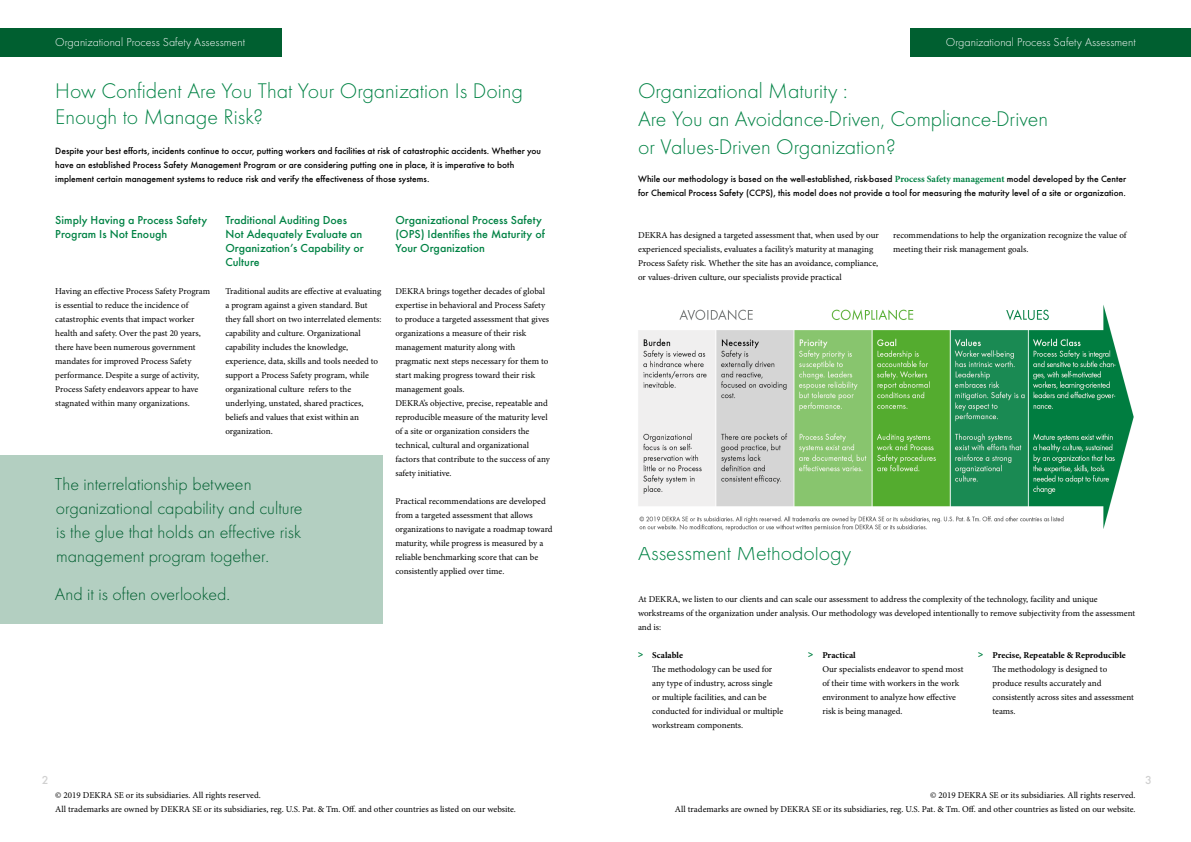
<style>
.page{position:relative;width:1191px;height:842px;background:#fff}
.page>*{position:absolute;margin:0;border:0;box-sizing:border-box;transform-origin:0 0}
._02_headline_24pt_26{font:300 22px/26px "Futura";color:#008244}
.Content_BOX_Green{font:300 18px/24px "Futura";color:#005f30}
._04_subhead_12pt_14p{font:500 12px/14px "Futura";color:#008244}
.t1{font:300 12px "Futura";color:#fff}
.t2{font:500 12px "Futura";color:#d0d0d0}
._03_introduction_9_5{font:500 9.5px/14px "Futura";color:#000}
._05_copy_9pt_14pt{font:9px/14px "Minion Pro";color:#000}
.s1{font-family:"Minion Pro";font-weight:700;color:#008244}
.s2{font-family:"Futura";font-weight:500;font-size:10px;color:#008244}
.s3{font-weight:700}
</style>
<div class="page">
<div style="left:0;top:28px;width:281px;height:29px;background:#005f30"></div>
<div style="left:910px;top:28px;width:281px;height:29px;background:#005f30"></div>
<div style="left:0;top:456px;width:382px;height:168px;background:#b3cfc1"></div>
<img style="left:638px;top:305px;width:496px;height:226px">
<h3 class="t1" style="left:55px;top:35px;width:191px">Organizational Process Safety Assessment</h3>
<h3 class="t1" style="left:946px;top:35px;width:191px">Organizational Process Safety Assessment</h3>
<p class="_02_headline_24pt_26" style="left:55px;top:77px;width:469px">How Confident Are You That Your Organization Is Doing<br>Enough to Manage Risk?</p>
<p class="_03_introduction_9_5" style="left:55px;top:143px;width:487px">Despite your best efforts, incidents continue to occur, putting workers and facilities at risk of catastrophic accidents. Whether you have an established Process Safety Management Program or are considering putting one in place, it is imperative to both implement certain management systems to reduce risk and verify the effectiveness of those systems.</p>
<p class="_04_subhead_12pt_14p" style="left:55px;top:212px;width:153px">Simply Having a Process Safety<br>Program Is Not Enough</p>
<p class="_05_copy_9pt_14pt" style="left:55px;top:285px;width:156px">Having an effective Process Safety Program is essential to reduce the incidence of catastrophic events that impact worker health and safety. Over the past 20 years, there have been numerous government mandates for improved Process Safety performance. Despite a surge of activity, Process Safety endeavors appear to have stagnated within many organizations.</p>
<p class="_04_subhead_12pt_14p" style="left:225px;top:212px;width:140px">Traditional Auditing Does<br>Not Adequately Evaluate an<br>Organization’s Capability or<br>Culture</p>
<p class="_05_copy_9pt_14pt" style="left:225px;top:285px;width:158px">Traditional audits are effective at evaluating a program against a given standard. But they fall short on two interrelated elements: capability and culture. Organizational capability includes the knowledge, experience, data, skills and tools needed to support a Process Safety program, while organizational culture refers to the underlying, unstated, shared practices, beliefs and values that exist within an organization.</p>
<p class="Content_BOX_Green" style="left:55px;top:471px;width:249px">The interrelationship between organizational capability and culture is the glue that holds an effective risk management program together.</p>
<p class="Content_BOX_Green" style="left:55px;top:582px;width:177px">And it is often overlooked.</p>
<p class="_04_subhead_12pt_14p" style="left:395px;top:212px;width:151px">Organizational Process Safety (OPS) Identifies the Maturity of<br>Your Organization</p>
<p class="_05_copy_9pt_14pt" style="left:395px;top:285px;width:155px">DEKRA brings together decades of global expertise in behavioral and Process Safety to produce a targeted assessment that gives organizations a measure of their risk management maturity along with pragmatic next steps necessary for them to start making progress toward their risk management goals.</p>
<p class="_05_copy_9pt_14pt" style="left:395px;top:397px;width:156px">DEKRA’s objective, precise, repeatable and reproducible measure of the maturity level of a site or organization considers the technical, cultural and organizational factors that contribute to the success of any safety initiative.</p>
<p class="_05_copy_9pt_14pt" style="left:395px;top:495px;width:159px">Practical recommendations are developed from a targeted assessment that allows organizations to navigate a roadmap toward maturity, while progress is measured by a reliable benchmarking score that can be consistently applied over time.</p>
<p class="_02_headline_24pt_26" style="left:638px;top:77px;width:211px">Organizational Maturity :</p>
<p class="_02_headline_24pt_26" style="left:638px;top:105px;width:412px">Are You an Avoidance-Driven, Compliance-Driven</p>
<p class="_02_headline_24pt_26" style="left:638px;top:133px;width:259px">or Values-Driven Organization?</p>
<p class="_03_introduction_9_5" style="left:638px;top:171px;width:490px">While our methodology is based on the well-established, risk-based <span class="s1">Process Safety management</span> model developed by the Center for Chemical Process Safety (CCPS), this model does not provide a tool for measuring the maturity level of a site or organization.</p>
<p class="_05_copy_9pt_14pt" style="left:638px;top:229px;width:242px">DEKRA has designed a targeted assessment that, when used by our experienced specialists, evaluates a facility’s maturity at managing Process Safety risk. Whether the site has an avoidance, compliance, or values-driven culture, our specialists provide practical</p>
<p class="_05_copy_9pt_14pt" style="left:893px;top:229px;width:235px">recommendations to help the organization recognize the value of meeting their risk management goals.</p>
<p class="_02_headline_24pt_26" style="left:638px;top:539px;width:215px">Assessment Methodology</p>
<p class="_05_copy_9pt_14pt" style="left:638px;top:593px;width:498px">At DEKRA, we listen to our clients and can scale our assessment to address the complexity of the technology, facility and unique workstreams of the organization under analysis. Our methodology was developed intentionally to remove subjectivity from the assessment and is:</p>
<p class="_05_copy_9pt_14pt" style="left:652px;top:649px;width:132px;text-indent:-14px"><span class="s2">&gt;</span> <span class="s3">Scalable<br></span>The methodology can be used for any type of industry, across single<br>or multiple facilities, and can be conducted for individual or multiple workstream components.</p>
<p class="_05_copy_9pt_14pt" style="left:822px;top:649px;width:143px;text-indent:-14px"><span class="s2">&gt;</span> <span class="s3">Practical<br></span>Our specialists endeavor to spend most of their time with workers in the work environment to analyze how effective risk is being managed.</p>
<p class="_05_copy_9pt_14pt" style="left:992px;top:649px;width:143px;text-indent:-14px"><span class="s2">&gt;</span> <span class="s3">Precise, Repeatable &amp; Reproducible<br></span>The methodology is designed to produce results accurately and consistently across sites and assessment teams.</p>
<h3 class="t2" style="left:42px;top:771px;width:8px">2</h3>
<h3 class="t2" style="left:1145px;top:771px;width:8px">3</h3>
<p class="_05_copy_9pt_14pt" style="left:55px;top:789px;width:462px">© 2019 DEKRA SE or its subsidiaries. All rights reserved.<br>All trademarks are owned by DEKRA SE or its subsidiaries, reg. U.S. Pat. &amp; Tm. Off. and other countries as listed on our website.</p>
<p class="_05_copy_9pt_14pt" style="left:675px;top:789px;width:462px;text-align:right">© 2019 DEKRA SE or its subsidiaries. All rights reserved.<br>All trademarks are owned by DEKRA SE or its subsidiaries, reg. U.S. Pat. &amp; Tm. Off. and other countries as listed on our website.</p>
</div>
